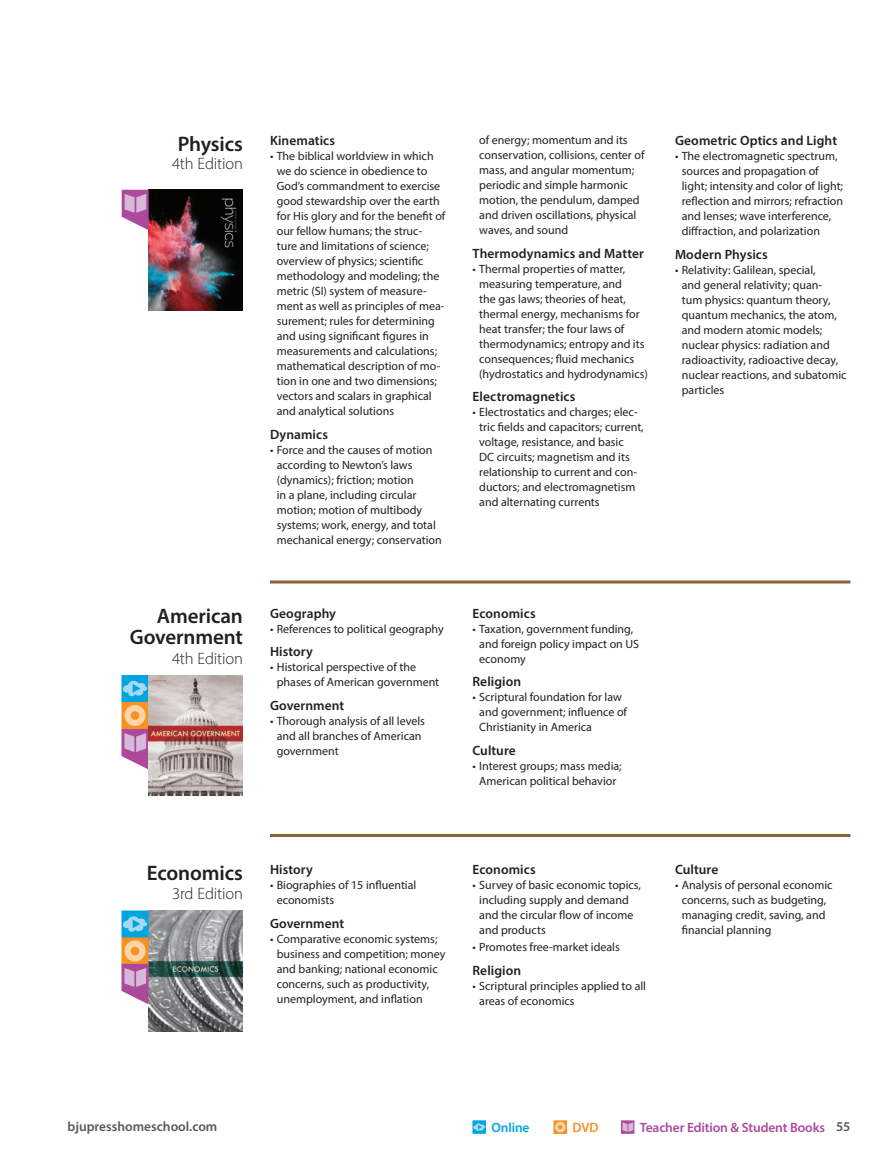
<style>
.page{position:relative;width:891px;height:1161px;background:#fff}
.page>*{position:absolute;margin:0;border:0;box-sizing:border-box;transform-origin:0 0}
.Subject_Title{font:600 21px/21px "Myriad Pro";letter-spacing:-.01em;color:#231f20;text-align:right}
.Subject_Title-2{font:300 16.5px "Myriad Pro";letter-spacing:-.01em;color:#231f20}
.Subhead{font:600 13.5px "Myriad Pro";letter-spacing:.005em;color:#231f20}
.t1{font:600 13.5px "Myriad Pro";letter-spacing:-.01em;color:#ad499b}
.t2{font:600 13.5px "Myriad Pro";color:#57585a}
.t3{font:600 13.5px "Myriad Pro";letter-spacing:-.01em;color:#00a5e0}
.t4{font:600 13.5px "Myriad Pro";color:#f69122}
.t5{font:12px/15px "Myriad Pro";color:#231f20}
.s1{color:#57585a}
</style>
<div class="page">
<div style="left:472px;top:1120px;width:14px;height:14px;background:#00a5e0"></div>
<svg style="left:473px;top:1123px;width:12px;height:8px"></svg>
<svg style="left:554px;top:1120px;width:13px;height:14px"></svg>
<svg style="left:555px;top:1122px;width:11px;height:10px"></svg>
<div style="left:621px;top:1120px;width:13px;height:14px;background:#ad499b"></div>
<svg style="left:622px;top:1122px;width:11px;height:10px"></svg>
<svg style="left:270px;top:580px;width:580px;height:4px;background:#ad8668"></svg>
<svg style="left:122px;top:675px;width:26px;height:95px;background:#aa9fac"></svg>
<img style="left:149px;top:190px;width:94px;height:120px">
<svg style="left:122px;top:190px;width:27px;height:40px"></svg>
<img style="left:148px;top:675px;width:95px;height:121px">
<hr style="left:270px;top:834px;width:580px;height:3px;background:#935f37">
<img style="left:148px;top:910px;width:95px;height:121px">
<svg style="left:122px;top:910px;width:26px;height:94px;background:#a99fad"></svg>
<p class="Subject_Title" style="left:178px;top:133px;width:67px">Physics</p>
<p class="Subject_Title-2" style="left:172px;top:153px;width:72px">4th Edition</p>
<p class="Subject_Title" style="left:130px;top:605px;width:115px">American<br>Government</p>
<p class="Subject_Title-2" style="left:172px;top:648px;width:72px">4th Edition</p>
<p class="Subhead" style="left:270px;top:132px;width:67px">Kinematics</p>
<p class="t5" style="left:277px;top:148px;width:170px;text-indent:-7px">• The biblical worldview in which we do science in obedience to<br>God’s commandment to exercise good stewardship over the earth for His glory and for the benefit of our fellow humans; the struc&shy;ture and limitations of science; overview of physics; scientific methodology and modeling; the metric (SI) system of measure&shy;ment as well as principles of mea&shy;surement; rules for determining and using significant figures in measurements and calculations; mathematical description of mo&shy;tion in one and two dimensions; vectors and scalars in graphical and analytical solutions</p>
<p class="Subhead" style="left:270px;top:426px;width:60px">Dynamics</p>
<p class="t5" style="left:277px;top:442px;width:167px;text-indent:-7px">• Force and the causes of motion according to Newton’s laws (dynamics); friction; motion<br>in a plane, including circular motion; motion of multibody systems; work, energy, and total mechanical energy; conservation</p>
<p class="Subhead" style="left:270px;top:605px;width:68px">Geography</p>
<p class="t5" style="left:270px;top:621px;width:175px">• References to political geography</p>
<p class="Subhead" style="left:270px;top:643px;width:44px">History</p>
<p class="t5" style="left:277px;top:660px;width:164px;text-indent:-7px">• Historical perspective of the phases of American government</p>
<p class="Subhead" style="left:270px;top:697px;width:76px">Government</p>
<p class="t5" style="left:277px;top:713px;width:150px;text-indent:-7px">• Thorough analysis of all levels and all branches of American government</p>
<p class="t5" style="left:479px;top:132px;width:167px">of energy; momentum and its conservation, collisions, center of mass, and angular momentum; periodic and simple harmonic motion, the pendulum, damped and driven oscillations, physical waves, and sound</p>
<p class="Subhead" style="left:472px;top:245px;width:173px">Thermodynamics and Matter</p>
<p class="t5" style="left:479px;top:261px;width:170px;text-indent:-7px">• Thermal properties of matter, measuring temperature, and<br>the gas laws; theories of heat, thermal energy, mechanisms for heat transfer; the four laws of thermodynamics; entropy and its consequences; fluid mechanics (hydrostatics and hydrodynamics)</p>
<p class="Subhead" style="left:472px;top:388px;width:104px">Electromagnetics</p>
<p class="t5" style="left:479px;top:405px;width:166px;text-indent:-7px">• Electrostatics and charges; elec&shy;tric fields and capacitors; current, voltage, resistance, and basic<br>DC circuits; magnetism and its relationship to current and con&shy;ductors; and electromagnetism and alternating currents</p>
<p class="Subhead" style="left:472px;top:605px;width:65px">Economics</p>
<p class="t5" style="left:479px;top:621px;width:161px;text-indent:-7px">• Taxation, government funding, and foreign policy impact on US economy</p>
<p class="Subhead" style="left:472px;top:673px;width:50px">Religion</p>
<p class="t5" style="left:479px;top:690px;width:149px;text-indent:-7px">• Scriptural foundation for law and government; influence of<br>Christianity in America</p>
<p class="Subhead" style="left:472px;top:742px;width:45px">Culture</p>
<p class="t5" style="left:472px;top:758px;width:151px;text-align:center">• Interest groups; mass media;<br>American political behavior</p>
<p class="Subhead" style="left:675px;top:132px;width:164px">Geometric Optics and Light</p>
<p class="t5" style="left:682px;top:148px;width:163px;text-indent:-7px">• The electromagnetic spectrum, sources and propagation of light; intensity and color of light; reflection and mirrors; refraction and lenses; wave interference, diffraction, and polarization</p>
<p class="Subhead" style="left:675px;top:246px;width:94px">Modern Physics</p>
<p class="t5" style="left:682px;top:262px;width:166px;text-indent:-7px">• Relativity: Galilean, special,<br>and general relativity; quan-<br>tum physics: quantum theory, quantum mechanics, the atom, and modern atomic models; nuclear physics: radiation and radioactivity, radioactive decay, nuclear reactions, and subatomic particles</p>
<p class="Subject_Title" style="left:147px;top:862px;width:98px">Economics</p>
<p class="Subject_Title-2" style="left:172px;top:884px;width:72px">3rd Edition</p>
<p class="Subhead" style="left:270px;top:861px;width:44px">History</p>
<p class="t5" style="left:277px;top:877px;width:141px;text-indent:-7px">• Biographies of 15 influential economists</p>
<p class="Subhead" style="left:270px;top:915px;width:76px">Government</p>
<p class="t5" style="left:277px;top:931px;width:170px;text-indent:-7px">• Comparative economic systems; business and competition; money and banking; national economic concerns, such as productivity, unemployment, and inflation</p>
<p class="Subhead" style="left:472px;top:861px;width:65px">Economics</p>
<p class="t5" style="left:479px;top:877px;width:163px;text-indent:-7px">• Survey of basic economic topics, including supply and demand and the circular flow of income and products</p>
<p class="t5" style="left:472px;top:940px;width:149px">• Promotes free-market ideals</p>
<p class="Subhead" style="left:472px;top:962px;width:50px">Religion</p>
<p class="t5" style="left:479px;top:978px;width:168px;text-indent:-7px">• Scriptural principles applied to all areas of economics</p>
<p class="Subhead" style="left:675px;top:861px;width:45px">Culture</p>
<p class="t5" style="left:682px;top:877px;width:152px;text-indent:-7px">• Analysis of personal economic concerns, such as budgeting, managing credit, saving, and financial planning</p>
<p class="t2" style="left:68px;top:1118px;width:151px">bjupresshomeschool.com</p>
<p class="t3" style="left:491px;top:1119px;width:40px">Online</p>
<p class="t4" style="left:572px;top:1119px;width:28px">DVD</p>
<p class="t1" style="left:640px;top:1119px;width:212px">Teacher Edition &amp; Student Books <span class="s1">55</span></p>
</div>
